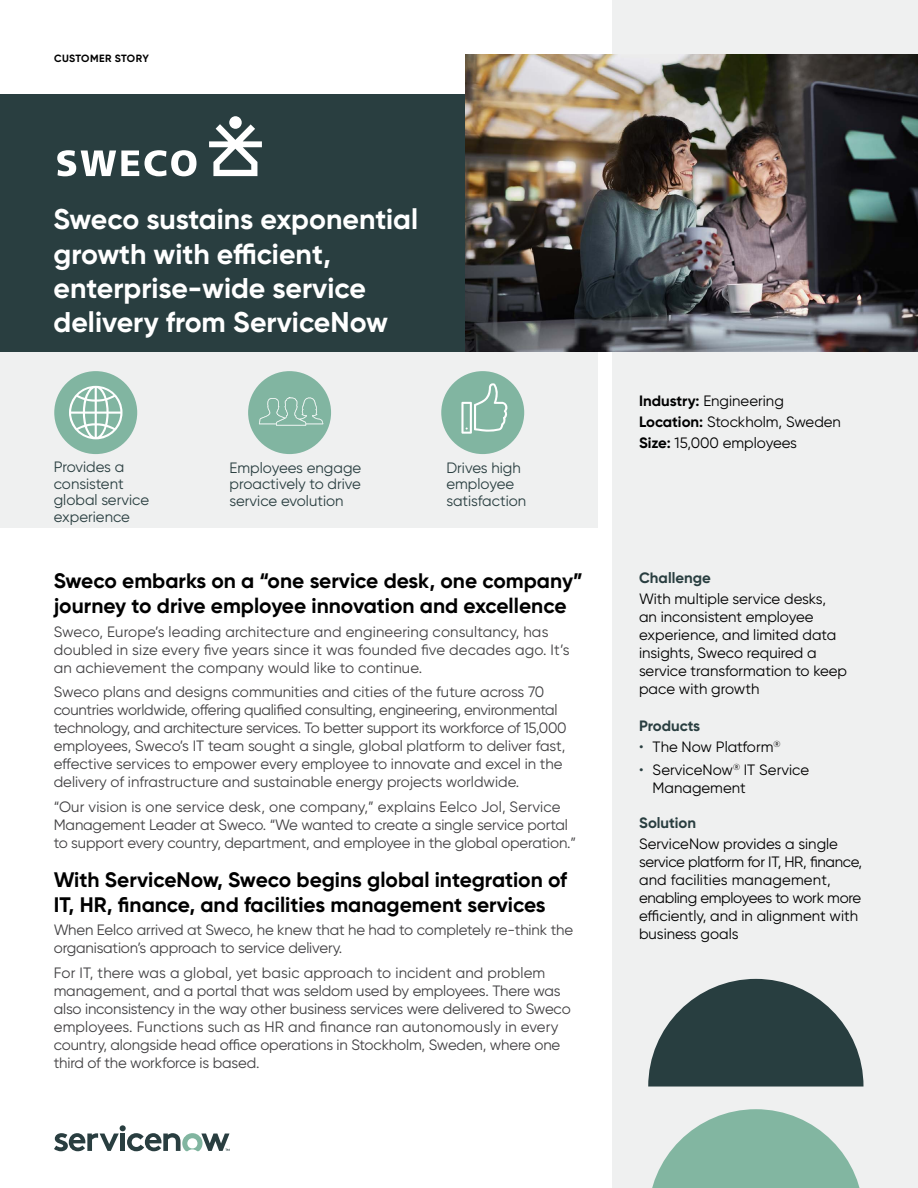
<style>
.page{position:relative;width:918px;height:1188px;background:#fff}
.page>*{position:absolute;margin:0;border:0;box-sizing:border-box;transform-origin:0 0}
.t1{font:700 28.5px/34.2px "Gilroy";color:#fff}
.t2{font:700 21px/25.2px "Gilroy";color:#000}
.t3{font:15px/18px "Gilroy";letter-spacing:-.01em;color:#414042}
.t4{font:15px/18px "Gilroy";color:#000}
.t5{font:15px/18px "Gilroy";letter-spacing:.01em;color:#414042}
.t6{font:15px/16.5px "Gilroy";color:#293e40}
.t7{font:700 15px "Gilroy";color:#293e40}
.t8{font:700 10.5px "Gilroy";letter-spacing:.035em;color:#000}
.s1{font-weight:700}
.s2{color:#293e40}
</style>
<div class="page">
<div style="left:0;top:346px;width:598px;height:182px;background:#eff0f0"></div>
<div style="left:54px;top:371px;width:83px;height:83px;background:#81b5a1;border-radius:50%"></div>
<div style="left:248px;top:371px;width:83px;height:83px;background:#81b5a1;border-radius:50%"></div>
<div style="left:441px;top:371px;width:83px;height:83px;background:#81b5a1;border-radius:50%"></div>
<div style="left:612px;top:0;width:306px;height:1188px;background:#eff0f0"></div>
<svg style="left:648px;top:979px;width:216px;height:108px"></svg>
<svg style="left:652px;top:1109px;width:208px;height:79px"></svg>
<div style="left:0;top:94px;width:918px;height:258px;background:#293e40"></div>
<svg style="left:54px;top:1125px;width:176px;height:26px"></svg>
<svg style="left:209px;top:124px;width:53px;height:52px"></svg>
<div style="left:229px;top:116px;width:13px;height:13px;background:#fff;border-radius:50%"></div>
<svg style="left:57px;top:150px;width:140px;height:26px"></svg>
<img style="left:465px;top:54px;width:453px;height:298px">
<svg style="left:259px;top:397px;width:64px;height:29px"></svg>
<svg style="left:461px;top:383px;width:47px;height:51px"></svg>
<svg style="left:69px;top:386px;width:54px;height:53px"></svg>
<p class="t8" style="left:54px;top:52px;width:96px">CUSTOMER STORY</p>
<h1 class="t1" style="left:54px;top:202px;width:366px">Sweco sustains exponential growth with efficient, enterprise-wide service delivery from ServiceNow</h1>
<p class="t6" style="left:54px;top:459px;width:97px">Provides a consistent global service experience</p>
<p class="t6" style="left:230px;top:459px;width:133px;text-align:justify">Employees engage proactively to drive service evolution</p>
<p class="t6" style="left:446px;top:459px;width:81px">Drives high employee satisfaction</p>
<h2 class="t2" style="left:54px;top:568px;width:531px">Sweco embarks on a “one service desk, one company” journey to drive employee innovation and excellence</h2>
<p class="t5" style="left:54px;top:622px;width:517px">Sweco, Europe’s leading architecture and engineering consultancy, has doubled in size every five years since it was founded five decades ago. It’s an achievement the company would like to continue.</p>
<p class="t3" style="left:54px;top:683px;width:514px">Sweco plans and designs communities and cities of the future across 70 countries worldwide, offering qualified consulting, engineering, environmental technology, and architecture services. To better support its workforce of 15,000 employees, Sweco’s IT team sought a single, global platform to deliver fast, effective services to empower every employee to innovate and excel in the delivery of infrastructure and sustainable energy projects worldwide.</p>
<p class="t3" style="left:54px;top:798px;width:524px">“Our vision is one service desk, one company,” explains Eelco Jol, Service<br>Management Leader at Sweco. “We wanted to create a single service portal to support every country, department, and employee in the global operation.”</p>
<h2 class="t2" style="left:54px;top:867px;width:515px">With ServiceNow, Sweco begins global integration of<br>IT, HR, finance, and facilities management services</h2>
<p class="t3" style="left:54px;top:921px;width:521px">When Eelco arrived at Sweco, he knew that he had to completely re-think the organisation’s approach to service delivery.</p>
<p class="t3" style="left:54px;top:964px;width:519px">For IT, there was a global, yet basic approach to incident and problem management, and a portal that was seldom used by employees. There was also inconsistency in the way other business services were delivered to Sweco employees. Functions such as HR and finance ran autonomously in every country, alongside head office operations in Stockholm, Sweden, where one third of the workforce is based.</p>
<p class="t4" style="left:639px;top:390px;width:203px;line-height:21px"><span class="s1">Industry:</span> Engineering<br><span class="s1">Location:</span> Stockholm, Sweden<br><span class="s1">Size:</span> 15,000 employees</p>
<p class="t7" style="left:639px;top:569px;width:73px">Challenge</p>
<p class="t4" style="left:639px;top:590px;width:210px">With multiple service desks, an inconsistent employee experience, and limited data insights, Sweco required a service transformation to keep pace with growth</p>
<p class="t7" style="left:639px;top:716px;width:63px">Products</p>
<p class="t4" style="left:639px;top:737px;width:143px"><span class="s2">•</span> The Now Platform<sup>®</sup></p>
<p class="t4" style="left:653px;top:761px;width:158px;text-indent:-13px"><span class="s2">•</span> ServiceNow<sup>®</sup> IT Service<br>Management</p>
<p class="t7" style="left:639px;top:814px;width:59px">Solution</p>
<p class="t4" style="left:639px;top:835px;width:225px">ServiceNow provides a single service platform for IT, HR, finance, and facilities management, enabling employees to work more efficiently, and in alignment with business goals</p>
</div>
